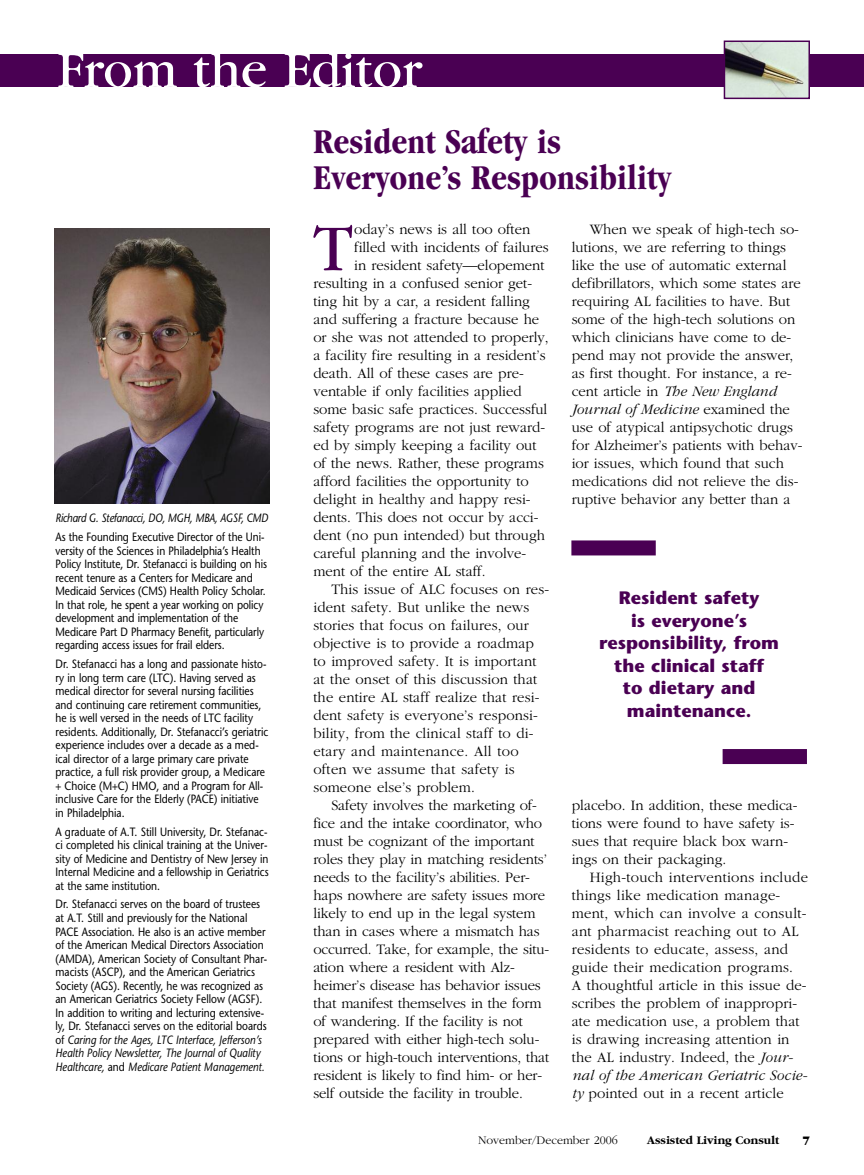
<style>
.page{position:relative;width:864px;height:1175px;background:#fff}
.page>*{position:absolute;margin:0;border:0;box-sizing:border-box;transform-origin:0 0}
.t1{font:68.25px "Garamond";color:#4a0053}
.t2{font:54px "Garamond";color:#fff}
.t3{font:700 condensed 36px/36px "Garamond";color:#4a0053}
.t4{font:700 18px/22.5px "Stone Sans";color:#4a0053;text-align:center}
.t5{font:300 15px/18px "Garamond";color:#000}
.t6{font:300 15px/18px "Garamond";letter-spacing:.02em;color:#000}
.t7{font:12px/13.5px "Stone Sans";color:#000;scale:.85 1}
.t8{font:italic 12px "Stone Sans";letter-spacing:-.025em;color:#000;scale:.85 1}
.t9{font:300 12px "Garamond";color:#000}
.t10{font:700 12px "Garamond";color:#000}
.t11{font:900 12px "Garamond";color:#000}
.s1{font-style:italic}
</style>
<div class="page">
<div style="left:0;top:54px;width:864px;height:33px;background:#4a0053"></div>
<img style="left:727px;top:43px;width:80px;height:53px">
<div style="left:724px;top:40px;width:86px;height:59px;border:2px solid #4a0053"></div>
<img style="left:54px;top:228px;width:216px;height:275px">
<div style="left:571px;top:540px;width:85px;height:15px;background:#4a0053"></div>
<div style="left:723px;top:749px;width:84px;height:15px;background:#4a0053"></div>
<h2 class="t2" style="left:57px;top:51px;width:366px">From the Editor</h2>
<p class="t8" style="left:56px;top:513px;width:252px">Richard G. Stefanacci, DO, MGH, MBA, AGSF, CMD</p>
<p class="t7" style="left:55px;top:531px;width:251px">As the Founding Executive Director of the Uni&shy;versity of the Sciences in Philadelphia’s Health Policy Institute, Dr. Stefanacci is building on his recent tenure as a Centers for Medicare and Medicaid Services (CMS) Health Policy Scholar.<br>In that role, he spent a year working on policy development and implementation of the Medicare Part D Pharmacy Benefit, particularly regarding access issues for frail elders.</p>
<p class="t7" style="left:55px;top:658px;width:252px">Dr. Stefanacci has a long and passionate histo&shy;ry in long term care (LTC). Having served as medical director for several nursing facilities and continuing care retirement communities, he is well versed in the needs of LTC facility residents. Additionally, Dr. Stefanacci’s geriatric experience includes over a decade as a med&shy;ical director of a large primary care private practice, a full risk provider group, a Medicare + Choice (M+C) HMO, and a Program for All&shy;inclusive Care for the Elderly (PACE) initiative in Philadelphia.</p>
<p class="t7" style="left:55px;top:826px;width:253px;text-align:justify">A graduate of A.T. Still University, Dr. Stefanac&shy;ci completed his clinical training at the Univer&shy;sity of Medicine and Dentistry of New Jersey in Internal Medicine and a fellowship in Geriatrics at the same institution.</p>
<p class="t7" style="left:56px;top:898px;width:251px">Dr. Stefanacci serves on the board of trustees at A.T. Still and previously for the National PACE Association. He also is an active member of the American Medical Directors Association (AMDA), American Society of Consultant Phar&shy;macists (ASCP), and the American Geriatrics Society (AGS). Recently, he was recognized as an American Geriatrics Society Fellow (AGSF).<br>In addition to writing and lecturing extensive&shy;ly, Dr. Stefanacci serves on the editorial boards of <span class="s1">Caring for the Ages, LTC Interface, Jefferson’s Health Policy Newsletter, The Journal of Quality Healthcare,</span> and <span class="s1">Medicare Patient Management.</span></p>
<h3 class="t3" style="left:313px;top:126px;width:359px">Resident Safety is<br>Everyone’s Responsibility</h3>
<h1 class="t1" style="left:313px;top:225px;width:41px">T</h1>
<p class="t5" style="left:354px;top:220px;width:178px">oday’s news is all too often</p>
<p class="t5" style="left:354px;top:238px;width:196px">filled with incidents of failures</p>
<p class="t5" style="left:354px;top:256px;width:192px">in resident safety—elopement</p>
<p class="t5" style="left:313px;top:274px;width:220px">resulting in a confused senior get-</p>
<p class="t5" style="left:313px;top:292px;width:218px">ting hit by a car, a resident falling</p>
<p class="t5" style="left:313px;top:310px;width:227px">and suffering a fracture because he</p>
<p class="t5" style="left:313px;top:328px;width:237px">or she was not attended to properly,</p>
<p class="t5" style="left:313px;top:346px;width:234px">a facility fire resulting in a resident’s</p>
<p class="t5" style="left:313px;top:364px;width:212px">death. All of these cases are pre-</p>
<p class="t5" style="left:313px;top:382px;width:210px">ventable if only facilities applied</p>
<p class="t5" style="left:313px;top:400px;width:236px">some basic safe practices. Successful</p>
<p class="t5" style="left:313px;top:418px;width:233px">safety programs are not just reward-</p>
<p class="t5" style="left:313px;top:436px;width:225px">ed by simply keeping a facility out</p>
<p class="t5" style="left:313px;top:454px;width:232px">of the news. Rather, these programs</p>
<p class="t5" style="left:313px;top:472px;width:217px">afford facilities the opportunity to</p>
<p class="t5" style="left:313px;top:490px;width:219px">delight in healthy and happy resi-</p>
<p class="t5" style="left:313px;top:508px;width:227px">dents. This does not occur by acci-</p>
<p class="t5" style="left:313px;top:526px;width:233px">dent (no pun intended) but through</p>
<p class="t5" style="left:313px;top:544px;width:214px">careful planning and the involve-</p>
<p class="t5" style="left:313px;top:562px;width:174px">ment of the entire AL staff.</p>
<p class="t5" style="left:331px;top:580px;width:219px">This issue of ALC focuses on res-</p>
<p class="t5" style="left:313px;top:598px;width:218px">ident safety. But unlike the news</p>
<p class="t5" style="left:313px;top:616px;width:217px">stories that focus on failures, our</p>
<p class="t5" style="left:313px;top:634px;width:222px">objective is to provide a roadmap</p>
<p class="t5" style="left:313px;top:652px;width:225px">to improved safety. It is important</p>
<p class="t5" style="left:313px;top:670px;width:225px">at the onset of this discussion that</p>
<p class="t5" style="left:313px;top:688px;width:228px">the entire AL staff realize that resi-</p>
<p class="t5" style="left:313px;top:706px;width:226px">dent safety is everyone’s responsi-</p>
<p class="t5" style="left:313px;top:724px;width:222px">bility, from the clinical staff to di-</p>
<p class="t6" style="left:313px;top:742px;width:207px">etary and maintenance. All too</p>
<p class="t6" style="left:313px;top:760px;width:203px">often we assume that safety is</p>
<p class="t5" style="left:313px;top:778px;width:163px">someone else’s problem.</p>
<p class="t5" style="left:331px;top:796px;width:207px">Safety involves the marketing of-</p>
<p class="t5" style="left:313px;top:814px;width:230px">fice and the intake coordinator, who</p>
<p class="t5" style="left:313px;top:832px;width:223px">must be cognizant of the important</p>
<p class="t5" style="left:313px;top:850px;width:235px">roles they play in matching residents’</p>
<p class="t5" style="left:313px;top:868px;width:218px">needs to the facility’s abilities. Per-</p>
<p class="t5" style="left:313px;top:886px;width:233px">haps nowhere are safety issues more</p>
<p class="t5" style="left:313px;top:904px;width:224px">likely to end up in the legal system</p>
<p class="t5" style="left:313px;top:922px;width:228px">than in cases where a mismatch has</p>
<p class="t5" style="left:313px;top:940px;width:237px">occurred. Take, for example, the situ-</p>
<p class="t5" style="left:313px;top:958px;width:203px">ation where a resident with Alz-</p>
<p class="t5" style="left:313px;top:976px;width:229px">heimer’s disease has behavior issues</p>
<p class="t5" style="left:313px;top:994px;width:230px">that manifest themselves in the form</p>
<p class="t5" style="left:313px;top:1012px;width:211px">of wandering. If the facility is not</p>
<p class="t5" style="left:313px;top:1030px;width:228px">prepared with either high-tech solu-</p>
<p class="t5" style="left:313px;top:1048px;width:237px">tions or high-touch interventions, that</p>
<p class="t5" style="left:313px;top:1066px;width:230px">resident is likely to find him- or her-</p>
<p class="t5" style="left:313px;top:1084px;width:211px">self outside the facility in trouble.</p>
<p class="t5" style="left:572px;top:220px;width:232px;text-indent:18px">When we speak of high-tech so&shy;lutions, we are referring to things like the use of automatic external defibrillators, which some states are requiring AL facilities to have. But some of the high-tech solutions on which clinicians have come to de&shy;pend may not provide the answer, as first thought. For instance, a re&shy;cent article in <span class="s1">The New England Journal of Medicine</span> examined the use of atypical antipsychotic drugs for Alzheimer’s patients with behav&shy;ior issues, which found that such medications did not relieve the dis&shy;ruptive behavior any better than a</p>
<p class="t4" style="left:599px;top:588px;width:181px">Resident safety<br>is everyone’s responsibility, from the clinical staff<br>to dietary and maintenance.</p>
<p class="t5" style="left:572px;top:796px;width:227px">placebo. In addition, these medica&shy;tions were found to have safety is&shy;sues that require black box warn&shy;ings on their packaging.</p>
<p class="t6" style="left:572px;top:868px;width:238px;text-indent:18px">High-touch interventions include things like medication manage&shy;ment, which can involve a consult&shy;ant pharmacist reaching out to AL residents to educate, assess, and guide their medication programs.<br>A thoughtful article in this issue de&shy;scribes the problem of inappropri&shy;ate medication use, a problem that is drawing increasing attention in the AL industry. Indeed, the <span class="s1">Jour&shy;nal of the American Geriatric Socie&shy;ty</span> pointed out in a recent article</p>
<p class="t9" style="left:478px;top:1132px;width:141px">November/December 2006</p>
<p class="t10" style="left:647px;top:1132px;width:133px">Assisted Living Consult</p>
<p class="t11" style="left:803px;top:1135px;width:9px">7</p>
</div>
